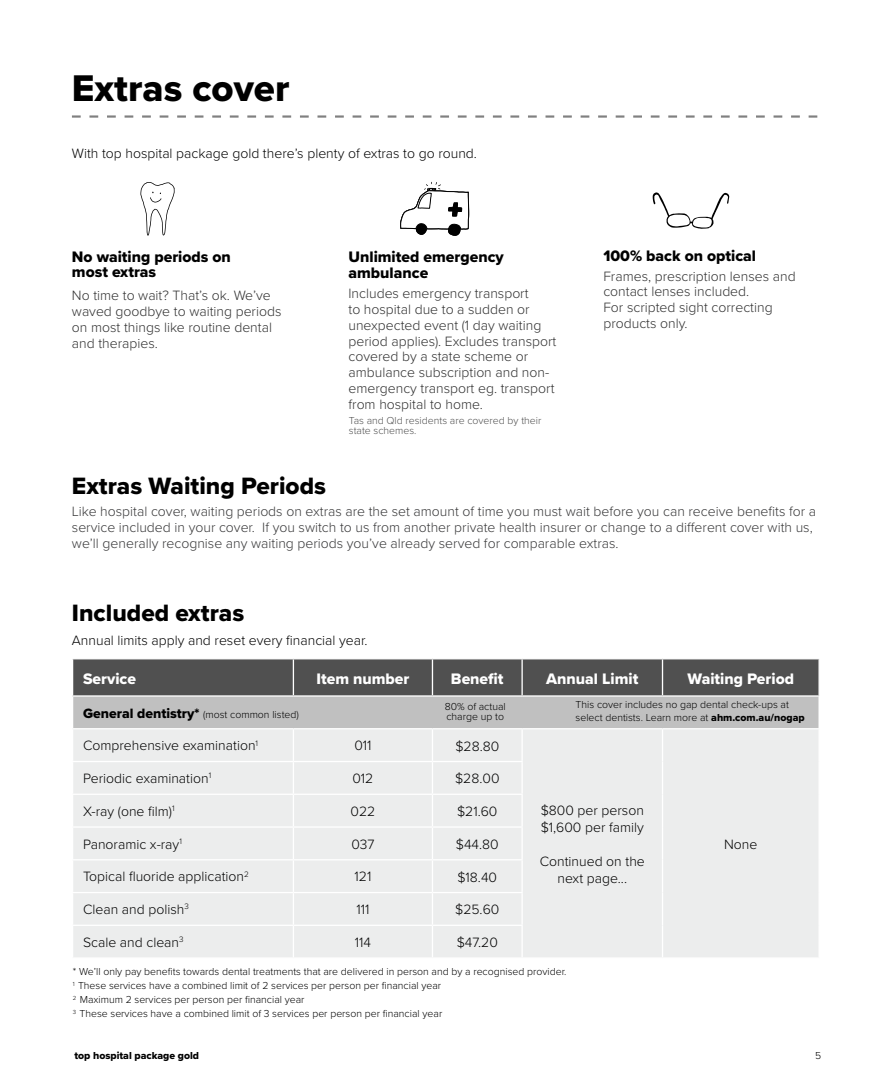
<style>
.page{position:relative;width:893px;height:1092px;background:#fff}
.page>*{position:absolute;margin:0;border:0;box-sizing:border-box;transform-origin:0 0}
.t1{font:38.5px "Proxima Nova Extrabld";color:#000}
.t2{font:24.5px "Proxima Nova Extrabld";color:#000}
.t3{font:15.75px/15.8px "Proxima Nova Extrabld";color:#000}
.t4{font:15.75px "Proxima Nova Extrabld";color:#fff}
.t5{font:300 14px/15.8px "Proxima Nova";color:#303030}
.t6{font:300 14px/16.8px "Proxima Nova";color:#000}
.t7{font:300 14px/15.8px "Proxima Nova";color:#383839}
.t8{font:300 10.5px/14px "Proxima Nova";color:#000}
.t9{font:300 10.5px/10.5px "Proxima Nova";color:#505050}
.t10{font:10.5px "Proxima Nova Extrabld";color:#000}
.s1{font-family:"Proxima Nova Extrabld";font-weight:400;font-size:14px}
.s2{font-family:"Proxima Nova Extrabld";font-weight:400}
</style>
<div class="page">
<svg style="left:72px;top:115px;width:745px;height:3px"></svg>
<svg style="left:400px;top:182px;width:69px;height:54px"></svg>
<div style="left:73px;top:659px;width:745px;height:36px;background:#505050"></div>
<div style="left:73px;top:696px;width:746px;height:32px;background:#c0c0c0"></div>
<div style="left:294px;top:729px;width:524px;height:228px;background:#eceded"></div>
<div style="left:73px;top:729px;width:220px;height:228px;background:#eceded"></div>
<hr style="left:293px;top:659px;width:1px;height:36px;background:#fff">
<hr style="left:432px;top:659px;width:1px;height:36px;background:#fff">
<hr style="left:521px;top:659px;width:2px;height:36px;background:#fff">
<hr style="left:662px;top:659px;width:1px;height:36px;background:#fff">
<hr style="left:818px;top:696px;width:2px;height:32px;background:#fff">
<hr style="left:432px;top:729px;width:1px;height:31px;background:#fff">
<hr style="left:521px;top:729px;width:2px;height:31px;background:#fff">
<hr style="left:662px;top:729px;width:1px;height:32px;background:#fff">
<hr style="left:72px;top:760px;width:221px;height:2px;background:#fff">
<hr style="left:293px;top:760px;width:139px;height:2px;background:#fff">
<hr style="left:432px;top:760px;width:91px;height:2px;background:#fff">
<hr style="left:432px;top:762px;width:1px;height:31px;background:#fff">
<hr style="left:521px;top:762px;width:2px;height:31px;background:#fff">
<hr style="left:662px;top:761px;width:1px;height:33px;background:#fff">
<hr style="left:72px;top:793px;width:221px;height:1px;background:#fff">
<hr style="left:293px;top:793px;width:139px;height:1px;background:#fff">
<hr style="left:432px;top:793px;width:91px;height:1px;background:#fff">
<hr style="left:432px;top:794px;width:1px;height:32px;background:#fff">
<hr style="left:521px;top:794px;width:2px;height:32px;background:#fff">
<hr style="left:662px;top:794px;width:1px;height:33px;background:#fff">
<hr style="left:72px;top:826px;width:221px;height:1px;background:#fff">
<hr style="left:293px;top:826px;width:139px;height:1px;background:#fff">
<hr style="left:432px;top:826px;width:91px;height:1px;background:#fff">
<hr style="left:432px;top:827px;width:1px;height:32px;background:#fff">
<hr style="left:521px;top:827px;width:2px;height:32px;background:#fff">
<hr style="left:662px;top:827px;width:1px;height:32px;background:#fff">
<hr style="left:72px;top:859px;width:221px;height:1px;background:#fff">
<hr style="left:293px;top:859px;width:139px;height:1px;background:#fff">
<hr style="left:432px;top:859px;width:91px;height:1px;background:#fff">
<hr style="left:432px;top:860px;width:1px;height:31px;background:#fff">
<hr style="left:521px;top:860px;width:2px;height:31px;background:#fff">
<hr style="left:662px;top:859px;width:1px;height:33px;background:#fff">
<hr style="left:72px;top:891px;width:221px;height:2px;background:#fff">
<hr style="left:293px;top:891px;width:139px;height:2px;background:#fff">
<hr style="left:432px;top:891px;width:91px;height:2px;background:#fff">
<hr style="left:432px;top:893px;width:1px;height:31px;background:#fff">
<hr style="left:521px;top:893px;width:2px;height:31px;background:#fff">
<hr style="left:662px;top:892px;width:1px;height:33px;background:#fff">
<hr style="left:72px;top:924px;width:221px;height:1px;background:#fff">
<hr style="left:293px;top:924px;width:139px;height:1px;background:#fff">
<hr style="left:432px;top:924px;width:91px;height:1px;background:#fff">
<hr style="left:432px;top:925px;width:1px;height:32px;background:#fff">
<hr style="left:521px;top:925px;width:2px;height:32px;background:#fff">
<hr style="left:662px;top:925px;width:1px;height:32px;background:#fff">
<svg style="left:653px;top:192px;width:76px;height:37px"></svg>
<svg style="left:140px;top:182px;width:35px;height:54px"></svg>
<h1 class="t1" style="left:72px;top:60px;width:219px">Extras cover</h1>
<h3 class="t6" style="left:72px;top:144px;width:407px">With top hospital package gold there’s plenty of extras to go round.</h3>
<h3 class="t3" style="left:72px;top:248px;width:161px">No waiting periods on most extras</h3>
<h3 class="t5" style="left:72px;top:287px;width:211px">No time to wait? That’s ok. We’ve waved goodbye to waiting periods on most things like routine dental and therapies.</h3>
<h3 class="t3" style="left:348px;top:248px;width:157px">Unlimited emergency ambulance</h3>
<p class="t5" style="left:348px;top:285px;width:209px">Includes emergency transport<br>to hospital due to a sudden or unexpected event (1 day waiting period applies). Excludes transport covered by a state scheme or ambulance subscription and non&shy;emergency transport eg. transport from hospital to home.</p>
<p class="t9" style="left:349px;top:414px;width:194px">Tas and Qld residents are covered by their state schemes.</p>
<h3 class="t3" style="left:603px;top:248px;width:154px">100% back on optical</h3>
<h3 class="t5" style="left:603px;top:267px;width:194px">Frames, prescription lenses and contact lenses included.<br>For scripted sight correcting products only.</h3>
<h2 class="t2" style="left:72px;top:467px;width:256px">Extras Waiting Periods</h2>
<p class="t7" style="left:72px;top:503px;width:746px">Like hospital cover, waiting periods on extras are the set amount of time you must wait before you can receive benefits for a service included in your cover. If you switch to us from another private health insurer or change to a different cover with us, we’ll generally recognise any waiting periods you’ve already served for comparable extras.</p>
<h2 class="t2" style="left:72px;top:595px;width:174px">Included extras</h2>
<h3 class="t6" style="left:72px;top:631px;width:297px">Annual limits apply and reset every financial year.</h3>
<h3 class="t4" style="left:83px;top:666px;width:55px">Service</h3>
<h3 class="t4" style="left:316px;top:666px;width:95px">Item number</h3>
<h3 class="t4" style="left:451px;top:666px;width:54px">Benefit</h3>
<h3 class="t4" style="left:546px;top:666px;width:94px">Annual Limit</h3>
<h3 class="t4" style="left:688px;top:666px;width:108px">Waiting Period</h3>
<p class="t8" style="left:83px;top:706px;width:217px"><span class="s1">General dentistry*</span> (most common listed)</p>
<h3 class="t6" style="left:83px;top:736px;width:176px">Comprehensive examination<sup>1</sup></h3>
<h3 class="t6" style="left:354px;top:736px;width:19px">011</h3>
<h3 class="t6" style="left:455px;top:736px;width:45px">$28.80</h3>
<p class="t8" style="left:445px;top:700px;width:63px;line-height:10.5px">80% of actual charge up to</p>
<p class="t8" style="left:576px;top:697px;width:231px;line-height:12.6px">This cover includes no gap dental check-ups at select dentists. Learn more at <span class="s2">ahm.com.au/nogap</span></p>
<h3 class="t6" style="left:83px;top:769px;width:130px">Periodic examination<sup>1</sup></h3>
<h3 class="t6" style="left:352px;top:769px;width:22px">012</h3>
<h3 class="t6" style="left:455px;top:769px;width:46px">$28.00</h3>
<h3 class="t6" style="left:83px;top:802px;width:93px">X-ray (one film)<sup>1</sup></h3>
<h3 class="t6" style="left:351px;top:802px;width:26px">022</h3>
<h3 class="t6" style="left:457px;top:802px;width:42px">$21.60</h3>
<h3 class="t6" style="left:83px;top:834px;width:100px">Panoramic x-ray<sup>1</sup></h3>
<h3 class="t6" style="left:351px;top:834px;width:25px">037</h3>
<h3 class="t6" style="left:456px;top:835px;width:44px">$44.80</h3>
<h3 class="t6" style="left:83px;top:867px;width:167px">Topical fluoride application<sup>2</sup></h3>
<h3 class="t6" style="left:355px;top:867px;width:18px">121</h3>
<h3 class="t6" style="left:457px;top:867px;width:41px">$18.40</h3>
<h3 class="t6" style="left:83px;top:900px;width:107px">Clean and polish<sup>3</sup></h3>
<h3 class="t6" style="left:356px;top:900px;width:14px">111</h3>
<h3 class="t6" style="left:455px;top:900px;width:46px">$25.60</h3>
<h3 class="t6" style="left:83px;top:932px;width:102px">Scale and clean<sup>3</sup></h3>
<h3 class="t6" style="left:355px;top:932px;width:18px">114</h3>
<h3 class="t6" style="left:457px;top:933px;width:43px">$47.20</h3>
<h3 class="t6" style="left:541px;top:801px;width:105px">$800 per person $1,600 per family</h3>
<h3 class="t6" style="left:540px;top:851px;width:107px;text-align:center">Continued on the next page...</h3>
<p class="t8" style="left:73px;top:964px;width:495px">* We’ll only pay benefits towards dental treatments that are delivered in person and by a recognised provider.<br><sup>1</sup> These services have a combined limit of 2 services per person per financial year<br><sup>2</sup> Maximum 2 services per person per financial year<br><sup>3</sup> These services have a combined limit of 3 services per person per financial year</p>
<h3 class="t6" style="left:724px;top:835px;width:35px">None</h3>
<p class="t10" style="left:74px;top:1047px;width:126px">top hospital package gold</p>
<p class="t8" style="left:815px;top:1047px;width:8px">5</p>
</div>
